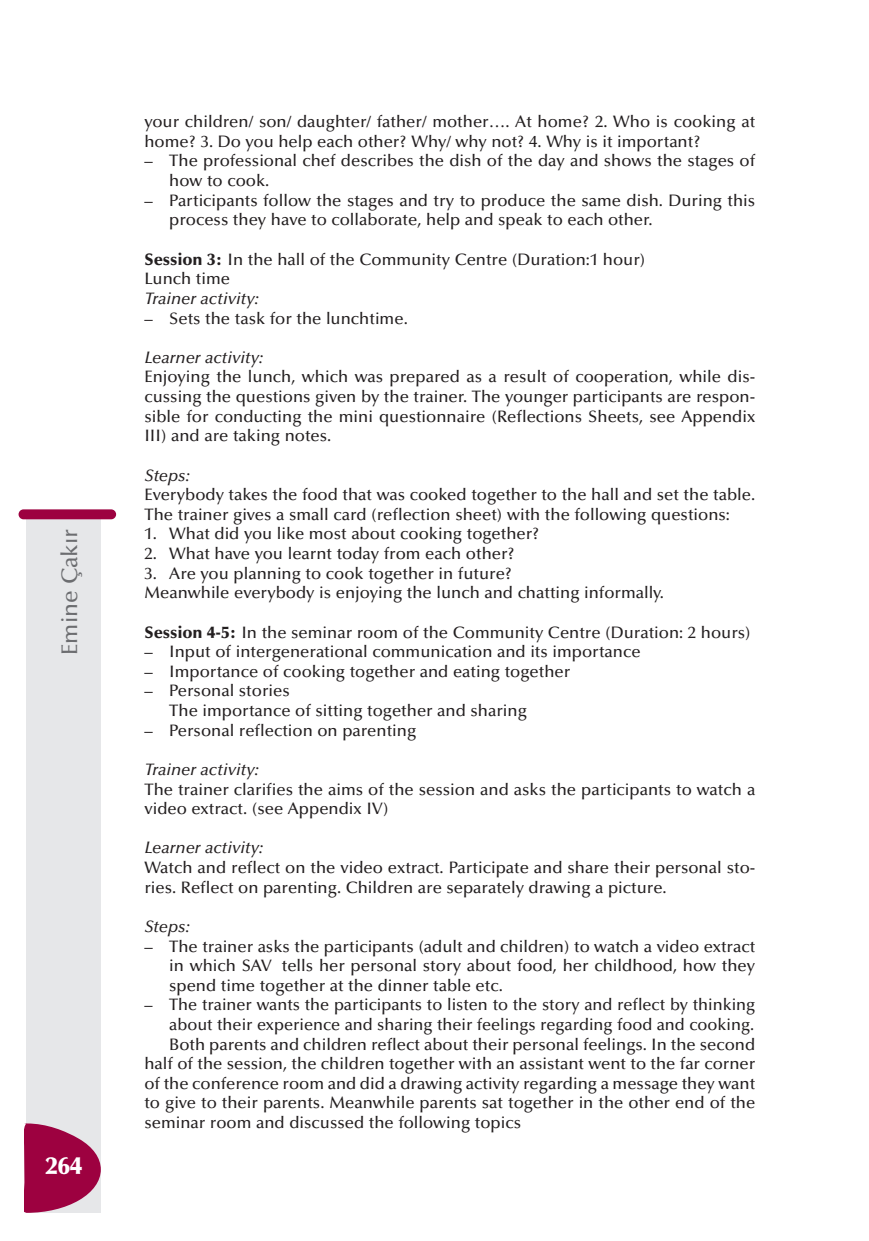
<style>
.page{position:relative;width:869px;height:1241px;background:#fff}
.page>*{position:absolute;margin:0;border:0;box-sizing:border-box;transform-origin:0 0}
.t1{font:900 24.5px "Optima";color:#fff}
.t2{font:500 22.75px "Optima";color:#6c6d70}
.t3{font:500 16.62px/19.6px "Optima";color:#231f20}
.t4{font:italic 500 16.62px "Optima";color:#231f20}
.s1{font-weight:900}
</style>
<div class="page">
<div style="left:27px;top:517px;width:74px;height:695px;background:#e6e7e9"></div>
<div style="left:19px;top:509px;width:97px;height:10px;background:#9d0140;border-radius:5px"></div>
<svg style="left:24px;top:1122px;width:77px;height:90px"></svg>
<h2 class="t2" style="left:61px;top:655px;width:128px;rotate:-90deg">Emine Çakır</h2>
<h1 class="t1" style="left:45px;top:1155px;width:38px">264</h1>
<p class="t3" style="left:144px;top:113px;width:612px">your children/ son/ daughter/ father/ mother…. At home? 2. Who is cooking at home? 3. Do you help each other? Why/ why not? 4. Why is it important?</p>
<p class="t3" style="left:169px;top:153px;width:587px;text-indent:-25px">– The professional chef describes the dish of the day and shows the stages of how to cook.</p>
<p class="t3" style="left:169px;top:192px;width:587px;text-indent:-25px">– Participants follow the stages and try to produce the same dish. During this process they have to collaborate, help and speak to each other.</p>
<p class="t3" style="left:144px;top:251px;width:502px"><span class="s1">Session 3:</span> In the hall of the Community Centre (Duration:1 hour)<br>Lunch time</p>
<p class="t4" style="left:144px;top:292px;width:116px">Trainer activity:</p>
<p class="t3" style="left:144px;top:310px;width:265px">– Sets the task for the lunchtime.</p>
<p class="t4" style="left:144px;top:350px;width:120px">Learner activity:</p>
<p class="t3" style="left:144px;top:368px;width:612px;text-align:justify">Enjoying the lunch, which was prepared as a result of cooperation, while dis&shy;cussing the questions given by the trainer. The younger participants are respon&shy;sible for conducting the mini questionnaire (Reflections Sheets, see Appendix III) and are taking notes.</p>
<p class="t4" style="left:144px;top:468px;width:47px">Steps:</p>
<p class="t3" style="left:144px;top:486px;width:612px">Everybody takes the food that was cooked together to the hall and set the table.<br>The trainer gives a small card (reflection sheet) with the following questions:</p>
<p class="t3" style="left:144px;top:525px;width:396px">1. What did you like most about cooking together?</p>
<p class="t3" style="left:144px;top:545px;width:372px">2. What have you learnt today from each other?</p>
<p class="t3" style="left:144px;top:565px;width:521px">3. Are you planning to cook together in future?<br>Meanwhile everybody is enjoying the lunch and chatting informally.</p>
<p class="t3" style="left:144px;top:623px;width:607px"><span class="s1">Session 4-5:</span> In the seminar room of the Community Centre (Duration: 2 hours)</p>
<p class="t3" style="left:144px;top:643px;width:497px">– Input of intergenerational communication and its importance</p>
<p class="t3" style="left:144px;top:663px;width:427px">– Importance of cooking together and eating together</p>
<p class="t3" style="left:169px;top:682px;width:359px;text-indent:-25px">– Personal stories<br>The importance of sitting together and sharing</p>
<p class="t3" style="left:144px;top:722px;width:273px">– Personal reflection on parenting</p>
<p class="t4" style="left:144px;top:762px;width:116px">Trainer activity:</p>
<p class="t3" style="left:144px;top:780px;width:612px">The trainer clarifies the aims of the session and asks the participants to watch a video extract. (see Appendix IV)</p>
<p class="t4" style="left:144px;top:841px;width:120px">Learner activity:</p>
<p class="t3" style="left:144px;top:859px;width:612px">Watch and reflect on the video extract. Participate and share their personal sto&shy;ries. Reflect on parenting. Children are separately drawing a picture.</p>
<p class="t4" style="left:144px;top:919px;width:47px">Steps:</p>
<p class="t3" style="left:169px;top:937px;width:587px;text-align:justify;text-indent:-25px">– The trainer asks the participants (adult and children) to watch a video extract in which SAV tells her personal story about food, her childhood, how they spend time together at the dinner table etc.</p>
<p class="t3" style="left:144px;top:996px;width:612px">– The trainer wants the participants to listen to the story and reflect by thinking</p>
<p class="t3" style="left:169px;top:1016px;width:586px">about their experience and sharing their feelings regarding food and cooking.</p>
<p class="t3" style="left:169px;top:1035px;width:587px">Both parents and children reflect about their personal feelings. In the second</p>
<p class="t3" style="left:144px;top:1055px;width:612px">half of the session, the children together with an assistant went to the far corner</p>
<p class="t3" style="left:144px;top:1074px;width:612px">of the conference room and did a drawing activity regarding a message they want</p>
<p class="t3" style="left:144px;top:1094px;width:612px">to give to their parents. Meanwhile parents sat together in the other end of the</p>
<p class="t3" style="left:144px;top:1114px;width:378px">seminar room and discussed the following topics</p>
</div>
